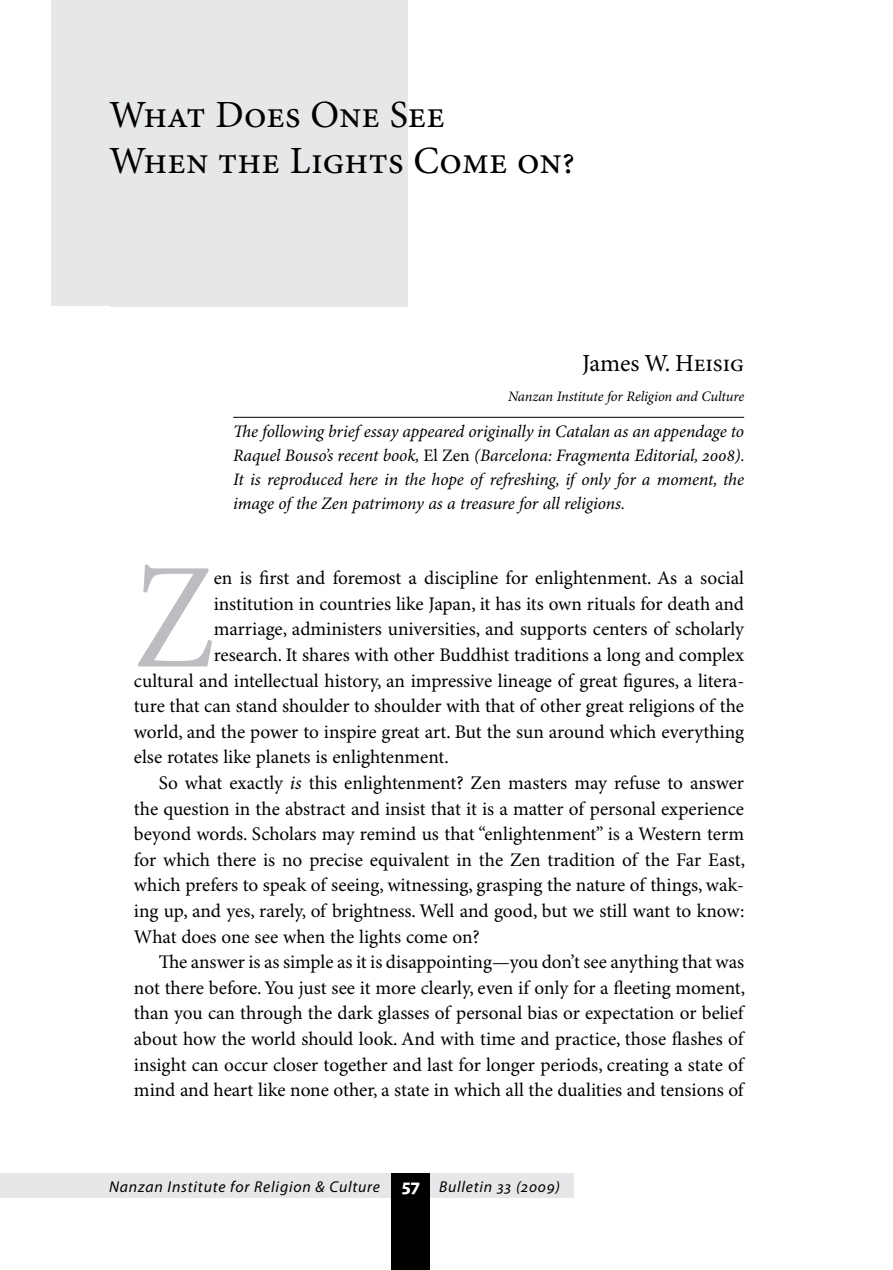
<style>
.page{position:relative;width:893px;height:1270px;background:#fff}
.page>*{position:absolute;margin:0;border:0;box-sizing:border-box;transform-origin:0 0}
.t1{font:150.85px "Minion Pro";color:#bcbdc0;scale:.88 1}
.t2{font:38.5px/46.2px "Minion Pro";color:#000}
.t3{font:24.5px "Minion Pro";letter-spacing:-.005em;color:#000}
.t4{font:19.25px "Minion Pro";letter-spacing:-.005em;color:#000}
.t5{font:italic 17.5px/23.8px "Minion Pro";letter-spacing:-.01em;color:#000;text-align:justify}
.t6{font:italic 15.75px "Myriad Pro";letter-spacing:.05em;color:#000}
.t7{font:italic 14.53px "Minion Pro";letter-spacing:-.01em;color:#000}
.s1{font-style:normal}
.s2{font-style:italic}
.s3{font-weight:700;font-style:normal;font-size:19.25px;color:#fff}
</style>
<div class="page">
<div style="left:0;top:1173px;width:573px;height:25px;background:#e6e7e8"></div>
<div style="left:391px;top:1173px;width:39px;height:97px;background:#000"></div>
<div style="left:51px;top:0;width:297px;height:305px;background:#e6e7e8"></div>
<hr style="left:233px;top:417px;width:511px;height:1px;background:#000">
<div style="left:110px;top:0;width:298px;height:307px;background:#e6e7e8"></div>
<h2 class="t2" style="left:109px;top:93px;width:467px">What Does One See<br>When the Lights Come on?</h2>
<p class="t3" style="left:582px;top:348px;width:163px">James W. Heisig</p>
<p class="t7" style="left:508px;top:388px;width:238px">Nanzan Institute for Religion and Culture</p>
<p class="t5" style="left:233px;top:421px;width:513px">The following brief essay appeared originally in Catalan as an appendage to Raquel Bouso’s recent book, <span class="s1">El Zen</span> (Barcelona: Fragmenta Editorial, 2008).<br>It is reproduced here in the hope of refreshing, if only for a moment, the image of the Zen patrimony as a treasure for all religions.</p>
<h1 class="t1" style="left:134px;top:528px;width:92px">Z</h1>
<p class="t4" style="left:214px;top:567px;width:532px">en is first and foremost a discipline for enlightenment. As a social</p>
<p class="t4" style="left:214px;top:592px;width:532px">institution in countries like Japan, it has its own rituals for death and</p>
<p class="t4" style="left:214px;top:618px;width:532px">marriage, administers universities, and supports centers of scholarly</p>
<p class="t4" style="left:214px;top:643px;width:532px">research. It shares with other Buddhist traditions a long and complex</p>
<p class="t4" style="left:134px;top:669px;width:612px">cultural and intellectual history, an impressive lineage of great figures, a litera-</p>
<p class="t4" style="left:134px;top:695px;width:612px">ture that can stand shoulder to shoulder with that of other great religions of the</p>
<p class="t4" style="left:134px;top:720px;width:612px">world, and the power to inspire great art. But the sun around which everything</p>
<p class="t4" style="left:134px;top:746px;width:316px">else rotates like planets is enlightenment.</p>
<p class="t4" style="left:159px;top:771px;width:587px">So what exactly <span class="s2">is</span> this enlightenment? Zen masters may refuse to answer</p>
<p class="t4" style="left:134px;top:797px;width:612px">the question in the abstract and insist that it is a matter of personal experience</p>
<p class="t4" style="left:134px;top:823px;width:612px">beyond words. Scholars may remind us that “enlightenment” is a Western term</p>
<p class="t4" style="left:134px;top:848px;width:613px">for which there is no precise equivalent in the Zen tradition of the Far East,</p>
<p class="t4" style="left:134px;top:874px;width:612px">which prefers to speak of seeing, witnessing, grasping the nature of things, wak-</p>
<p class="t4" style="left:134px;top:899px;width:612px">ing up, and yes, rarely, of brightness. Well and good, but we still want to know:</p>
<p class="t4" style="left:134px;top:925px;width:347px">What does one see when the lights come on?</p>
<p class="t4" style="left:159px;top:951px;width:587px">The answer is as simple as it is disappointing—you don’t see anything that was</p>
<p class="t4" style="left:134px;top:976px;width:613px">not there before. You just see it more clearly, even if only for a fleeting moment,</p>
<p class="t4" style="left:134px;top:1002px;width:611px">than you can through the dark glasses of personal bias or expectation or belief</p>
<p class="t4" style="left:134px;top:1027px;width:611px">about how the world should look. And with time and practice, those flashes of</p>
<p class="t4" style="left:134px;top:1053px;width:611px">insight can occur closer together and last for longer periods, creating a state of</p>
<p class="t4" style="left:134px;top:1079px;width:611px">mind and heart like none other, a state in which all the dualities and tensions of</p>
<p class="t6" style="left:109px;top:1178px;width:452px">Nanzan Institute for Religion &amp; Culture <span class="s3">57</span> Bulletin 33 (2009)</p>
</div>
